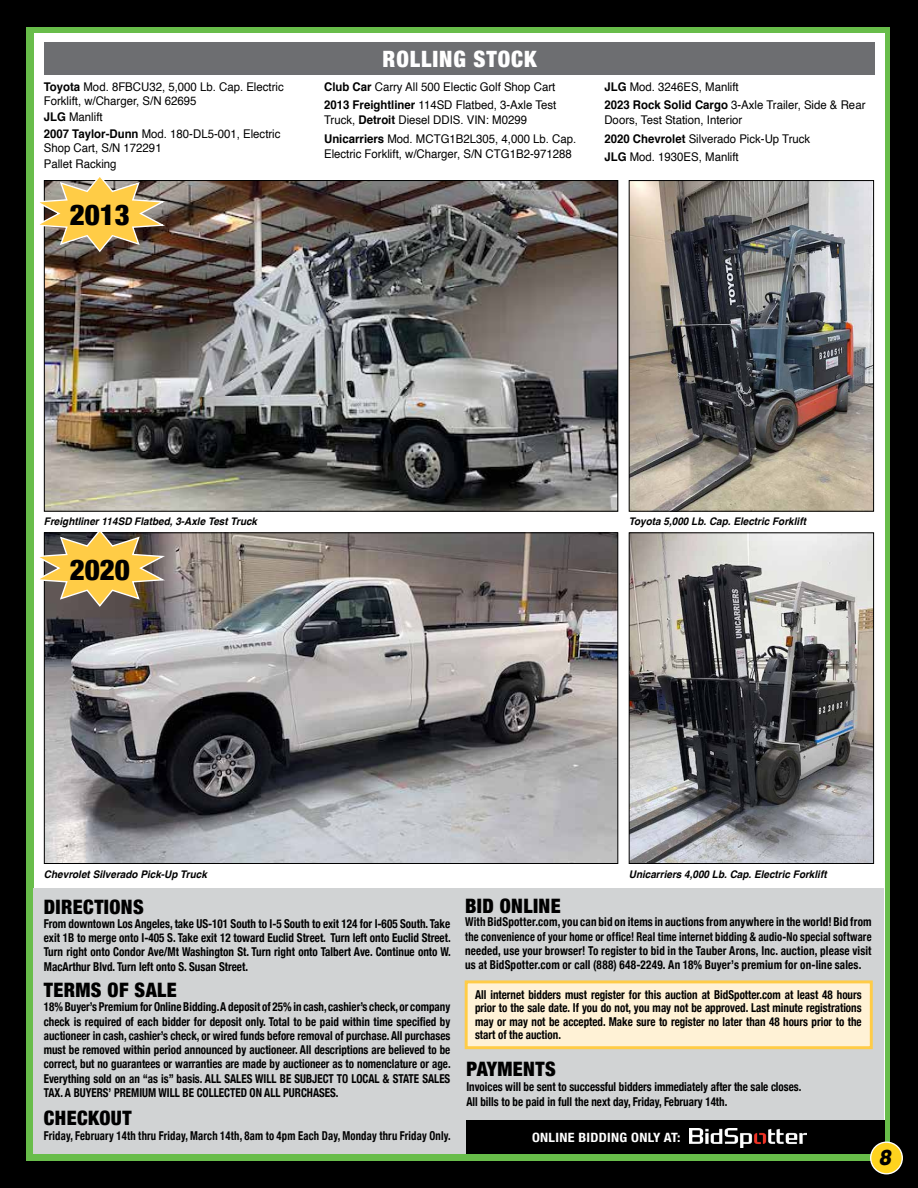
<style>
.page{position:relative;width:918px;height:1188px;background:#000}
.page>*{position:absolute;margin:0;border:0;box-sizing:border-box;transform-origin:0 0}
.t1{font:900 condensed 28.95px "Helvetica Neue";color:#000}
.t2{font:900 condensed 22.5px "Helvetica Neue";letter-spacing:.04em;color:#fff}
.t3{font:italic 900 21.6px "Helvetica";color:#000;scale:.84 1}
.t4{font:900 condensed 19.95px "Helvetica Neue";letter-spacing:.02em;color:#000}
.t5{font:700 condensed 12.75px "Helvetica Neue";letter-spacing:.02em;color:#fff;scale:1.1 1}
.t6{font:700 condensed 12.3px/14.2px "Helvetica Neue";color:#000;text-align:justify;scale:.9 1}
.t7{font:700 condensed 12.3px/14.2px "Helvetica Neue";color:#000;text-align:justify;scale:.91 1}
.t8{font:700 condensed 12.3px "Helvetica Neue";letter-spacing:.02em;color:#000;scale:.87 1}
.t9{font:12px/18.3px "Helvetica";color:#000;scale:.95 1}
.t10{font:italic 700 10.5px "Helvetica";color:#000;scale:.95 1}
.s1{font-weight:700}
</style>
<div class="page">
<div style="left:26px;top:27px;width:864px;height:1134px;background:#68bd4a"></div>
<div style="left:34px;top:33px;width:850px;height:1121px;background:#fff"></div>
<div style="left:34px;top:888px;width:850px;height:266px;background:#d1d3d4"></div>
<div style="left:465px;top:980px;width:408px;height:69px;background:#fff2d6;border:3px solid #ffcc46"></div>
<div style="left:466px;top:1120px;width:418px;height:34px;background:#000"></div>
<img style="left:690px;top:1128px;width:117px;height:19px">
<div style="left:871px;top:1142px;width:31px;height:32px;background:#fed31e;border-radius:50%"></div>
<div style="left:870px;top:1142px;width:33px;height:32px;border:1px solid #fff;border-radius:50%"></div>
<div style="left:44px;top:42px;width:830px;height:33px;background:#6d6e71"></div>
<img style="left:46px;top:182px;width:570px;height:328px">
<img style="left:631px;top:182px;width:241px;height:328px">
<div style="left:629px;top:180px;width:245px;height:332px;border:1px solid #000"></div>
<img style="left:46px;top:534px;width:570px;height:328px">
<img style="left:631px;top:534px;width:241px;height:328px">
<div style="left:629px;top:532px;width:245px;height:332px;border:1px solid #000"></div>
<svg style="left:40px;top:177px;width:127px;height:76px;background:#c1a666"></svg>
<svg style="left:39px;top:532px;width:128px;height:76px;background:#b3985b"></svg>
<p class="t9" style="left:44px;top:80px;width:254px;line-height:13.5px"><span class="s1">Toyota</span> Mod. 8FBCU32, 5,000 Lb. Cap. Electric<br>Forklift, w/Charger, S/N 62695</p>
<p class="t9" style="left:44px;top:109px;width:251px;line-height:16.8px"><span class="s1">JLG</span> Manlift<br><span class="s1">2007 Taylor-Dunn</span> Mod. 180-DL5-001, Electric</p>
<p class="t9" style="left:44px;top:139px;width:126px;line-height:16.8px">Shop Cart, S/N 172291<br>Pallet Racking</p>
<h1 class="t1" style="left:70px;top:191px;width:62px">2013</h1>
<h2 class="t2" style="left:383px;top:40px;width:156px">ROLLING STOCK</h2>
<p class="t9" style="left:324px;top:78px;width:246px"><span class="s1">Club Car</span> Carry All 500 Electic Golf Shop Cart<br><span class="s1">2013 Freightliner</span> 114SD Flatbed, 3-Axle Test</p>
<p class="t9" style="left:324px;top:111px;width:267px">Truck, <span class="s1">Detroit</span> Diesel DDIS. VIN: M0299<br><span class="s1">Unicarriers</span> Mod. MCTG1B2L305, 4,000 Lb. Cap.</p>
<p class="t9" style="left:324px;top:145px;width:262px">Electric Forklift, w/Charger, S/N CTG1B2-971288</p>
<p class="t9" style="left:604px;top:78px;width:276px"><span class="s1">JLG</span> Mod. 3246ES, Manlift<br><span class="s1">2023 Rock Solid Cargo</span> 3-Axle Trailer, Side &amp; Rear</p>
<p class="t9" style="left:604px;top:111px;width:218px">Doors, Test Station, Interior<br><span class="s1">2020 Chevrolet</span> Silverado Pick-Up Truck<br><span class="s1">JLG</span> Mod. 1930ES, Manlift</p>
<p class="t10" style="left:44px;top:513px;width:226px">Freightliner 114SD Flatbed, 3-Axle Test Truck</p>
<p class="t10" style="left:629px;top:513px;width:188px">Toyota 5,000 Lb. Cap. Electric Forklift</p>
<h1 class="t1" style="left:70px;top:546px;width:62px">2020</h1>
<p class="t10" style="left:44px;top:865px;width:173px">Chevrolet Silverado Pick-Up Truck</p>
<p class="t10" style="left:629px;top:865px;width:210px">Unicarriers 4,000 Lb. Cap. Electric Forklift</p>
<h3 class="t4" style="left:44px;top:890px;width:102px">DIRECTIONS</h3>
<p class="t7" style="left:44px;top:916px;width:449px">From downtown Los Angeles, take US-101 South to I-5 South to exit 124 for I-605 South. Take exit 1B to merge onto I-405 S. Take exit 12 toward Euclid Street. Turn left onto Euclid Street.<br>Turn right onto Condor Ave/Mt Washington St. Turn right onto Talbert Ave. Continue onto W.<br>MacArthur Blvd. Turn left onto S. Susan Street.</p>
<h3 class="t4" style="left:44px;top:973px;width:134px">TERMS OF SALE</h3>
<p class="t6" style="left:44px;top:999px;width:454px">18% Buyer’s Premium for Online Bidding. A deposit of 25% in cash, cashier’s check, or company check is required of each bidder for deposit only. Total to be paid within time specified by auctioneer in cash, cashier’s check, or wired funds before removal of purchase. All purchases must be removed within period announced by auctioneer. All descriptions are believed to be correct, but no guarantees or warranties are made by auctioneer as to nomenclature or age.<br>Everything sold on an “as is” basis. ALL SALES WILL BE SUBJECT TO LOCAL &amp; STATE SALES TAX. A BUYERS’ PREMIUM WILL BE COLLECTED ON ALL PURCHASES.</p>
<h3 class="t4" style="left:44px;top:1101px;width:89px">CHECKOUT</h3>
<p class="t8" style="left:44px;top:1125px;width:469px">Friday, February 14th thru Friday, March 14th, 8am to 4pm Each Day, Monday thru Friday Only.</p>
<h3 class="t4" style="left:465px;top:889px;width:97px">BID ONLINE</h3>
<p class="t7" style="left:465px;top:914px;width:448px">With BidSpotter.com, you can bid on items in auctions from anywhere in the world! Bid from the convenience of your home or office! Real time internet bidding &amp; audio-No special software needed, use your browser! To register to bid in the Tauber Arons, Inc. auction, please visit us at BidSpotter.com or call (888) 648-2249. An 18% Buyer’s premium for on-line sales.</p>
<p class="t6" style="left:475px;top:987px;width:431px;line-height:13.5px">All internet bidders must register for this auction at BidSpotter.com at least 48 hours prior to the sale date. If you do not, you may not be approved. Last minute registrations may or may not be accepted. Make sure to register no later than 48 hours prior to the start of the auction.</p>
<h3 class="t4" style="left:466px;top:1052px;width:91px">PAYMENTS</h3>
<p class="t6" style="left:466px;top:1078px;width:374px;line-height:15px">Invoices will be sent to successful bidders immediately after the sale closes.<br>All bills to be paid in full the next day, Friday, February 14th.</p>
<p class="t5" style="left:532px;top:1127px;width:137px">ONLINE BIDDING ONLY AT:</p>
<h3 class="t3" style="left:879px;top:1144px;width:16px">8</h3>
</div>
